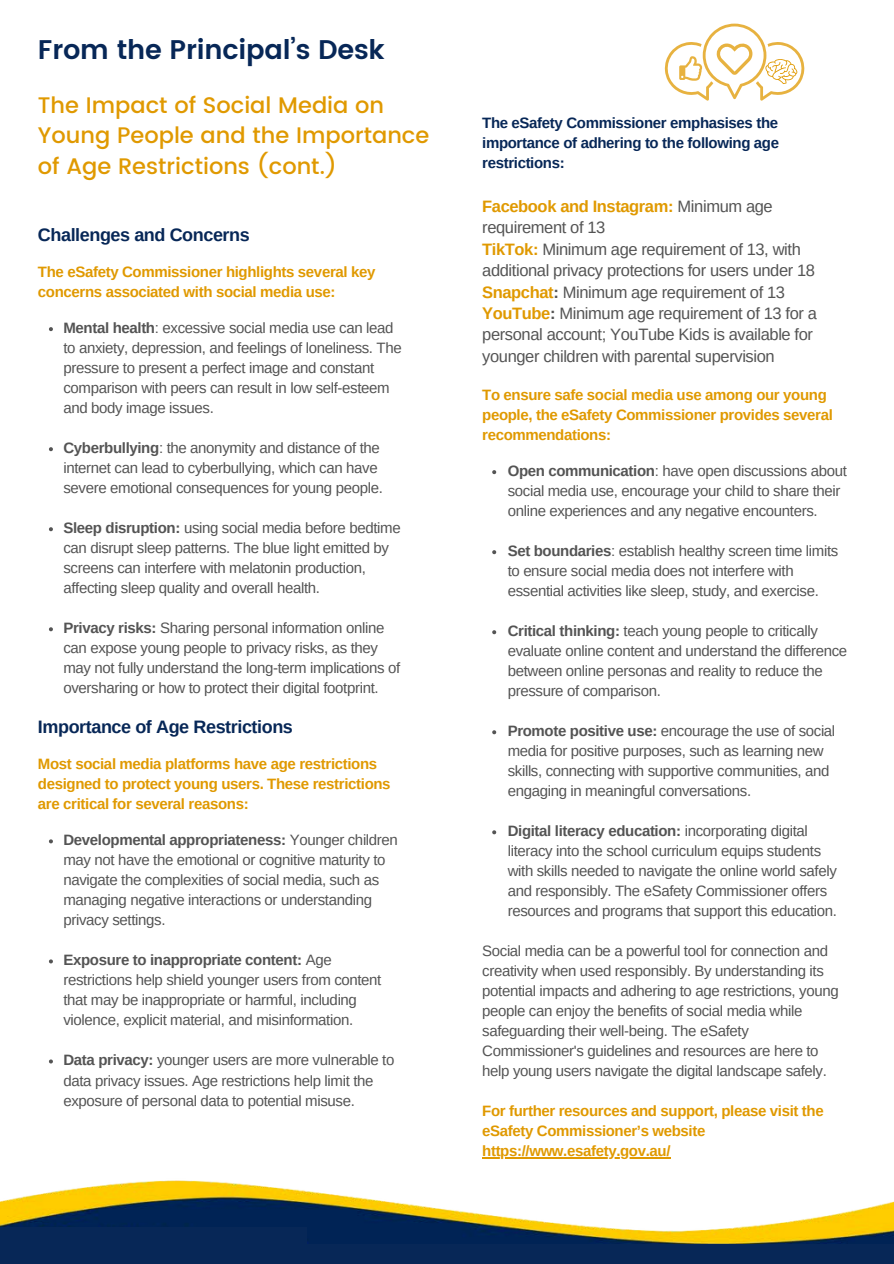
<style>
.page{position:relative;width:894px;height:1264px;background:#fff}
.page>*{position:absolute;margin:0;border:0;box-sizing:border-box;transform-origin:0 0}
.t1{font:600 27px "Poppins";letter-spacing:-.005em;color:#072757}
.t2{font:500 22.5px/30.3px "Poppins";color:#e09900}
.t3{font:700 18px "Arimo";letter-spacing:-.025em;color:#072757}
.t4{font:16.5px/21.3px "Arimo";letter-spacing:-.025em;color:#545454}
.t5{font:15px/20px "Arimo";letter-spacing:-.025em;color:#545454}
.t6{font:700 15px/20px "Arimo";letter-spacing:-.025em;color:#e09900}
.t7{font:700 15px/20.2px "Arimo";letter-spacing:-.025em;color:#072757;text-align:justify}
.s1{font-weight:700}
.s2{font-weight:700;color:#e09900}
</style>
<div class="page">
<img style="left:0;top:1158px;width:893px;height:86px">
<div style="left:0;top:1244px;width:893px;height:19px;background:#072757"></div>
<div style="left:0;top:1227px;width:306px;height:36px;background:#072757"></div>
<svg style="left:664px;top:24px;width:139px;height:77px"></svg>
<svg style="left:49px;top:327px;width:4px;height:4px"></svg>
<svg style="left:49px;top:447px;width:4px;height:4px"></svg>
<svg style="left:49px;top:527px;width:4px;height:4px"></svg>
<svg style="left:49px;top:627px;width:4px;height:4px"></svg>
<svg style="left:49px;top:839px;width:4px;height:4px"></svg>
<svg style="left:49px;top:959px;width:4px;height:4px"></svg>
<svg style="left:49px;top:1059px;width:4px;height:4px"></svg>
<svg style="left:492px;top:470px;width:4px;height:4px"></svg>
<svg style="left:492px;top:550px;width:4px;height:4px"></svg>
<svg style="left:492px;top:630px;width:4px;height:4px"></svg>
<svg style="left:492px;top:730px;width:4px;height:4px"></svg>
<svg style="left:492px;top:830px;width:4px;height:4px"></svg>
<hr style="left:482px;top:1157px;width:188px;height:1px;background:#e09900">
<h5 class="t1" style="left:38px;top:33px;width:348px">From the Principal’s Desk</h5>
<h5 class="t2" style="left:38px;top:90px;width:393px">The Impact of Social Media on<br>Young People and the Importance of Age Restrictions (cont.)</h5>
<h2 class="t3" style="left:38px;top:225px;width:213px">Challenges and Concerns</h2>
<h5 class="t6" style="left:38px;top:262px;width:339px">The eSafety Commissioner highlights several key concerns associated with social media use:</h5>
<h4 class="t5" style="left:63px;top:318px;width:340px"><span class="s1">Mental health</span>: excessive social media use can lead to anxiety, depression, and feelings of loneliness. The pressure to present a perfect image and constant comparison with peers can result in low self-esteem and body image issues.</h4>
<p class="t5" style="left:63px;top:438px;width:321px"><span class="s1">Cyberbullying</span>: the anonymity and distance of the internet can lead to cyberbullying, which can have severe emotional consequences for young people.</p>
<h3 class="t5" style="left:63px;top:518px;width:338px"><span class="s1">Sleep disruption:</span> using social media before bedtime can disrupt sleep patterns. The blue light emitted by screens can interfere with melatonin production, affecting sleep quality and overall health.</h3>
<h5 class="t5" style="left:63px;top:618px;width:338px"><span class="s1">Privacy risks:</span> Sharing personal information online can expose young people to privacy risks, as they may not fully understand the long-term implications of oversharing or how to protect their digital footprint.</h5>
<p class="t3" style="left:38px;top:717px;width:256px">Importance of Age Restrictions</p>
<p class="t6" style="left:38px;top:754px;width:354px">Most social media platforms have age restrictions designed to protect young users. These restrictions are critical for several reasons:</p>
<p class="t5" style="left:63px;top:830px;width:336px"><span class="s1">Developmental appropriateness:</span> Younger children may not have the emotional or cognitive maturity to navigate the complexities of social media, such as managing negative interactions or understanding privacy settings.</p>
<p class="t5" style="left:63px;top:950px;width:319px"><span class="s1">Exposure to inappropriate content:</span> Age restrictions help shield younger users from content that may be inappropriate or harmful, including violence, explicit material, and misinformation.</p>
<h3 class="t5" style="left:63px;top:1050px;width:332px"><span class="s1">Data privacy:</span> younger users are more vulnerable to data privacy issues. Age restrictions help limit the exposure of personal data to potential misuse.</h3>
<p class="t7" style="left:482px;top:112px;width:298px">The eSafety Commissioner emphasises the importance of adhering to the following age restrictions:</p>
<p class="t4" style="left:482px;top:196px;width:334px"><span class="s2">Facebook and Instagram:</span> Minimum age requirement of 13<br><span class="s2">TikTok:</span> Minimum age requirement of 13, with additional privacy protections for users under 18<br><span class="s2">Snapchat</span><span class="s1">:</span> Minimum age requirement of 13</p>
<p class="t4" style="left:482px;top:302px;width:336px"><span class="s2">YouTube</span><span class="s1">:</span> Minimum age requirement of 13 for a personal account; YouTube Kids is available for younger children with parental supervision</p>
<p class="t6" style="left:482px;top:385px;width:352px">To ensure safe social media use among our young people, the eSafety Commissioner provides several recommendations:</p>
<p class="t5" style="left:507px;top:461px;width:340px"><span class="s1">Open communication</span>: have open discussions about social media use, encourage your child to share their online experiences and any negative encounters.</p>
<p class="t5" style="left:507px;top:541px;width:332px"><span class="s1">Set boundaries</span>: establish healthy screen time limits to ensure social media does not interfere with essential activities like sleep, study, and exercise.</p>
<p class="t5" style="left:507px;top:621px;width:341px"><span class="s1">Critical thinking:</span> teach young people to critically evaluate online content and understand the difference between online personas and reality to reduce the pressure of comparison.</p>
<p class="t5" style="left:507px;top:721px;width:329px"><span class="s1">Promote positive use:</span> encourage the use of social media for positive purposes, such as learning new skills, connecting with supportive communities, and engaging in meaningful conversations.</p>
<p class="t5" style="left:507px;top:821px;width:331px"><span class="s1">Digital literacy education:</span> incorporating digital literacy into the school curriculum equips students with skills needed to navigate the online world safely and responsibly. The eSafety Commissioner offers resources and programs that support this education.</p>
<p class="t5" style="left:482px;top:941px;width:358px">Social media can be a powerful tool for connection and creativity when used responsibly. By understanding its potential impacts and adhering to age restrictions, young people can enjoy the benefits of social media while safeguarding their well-being. The eSafety Commissioner's guidelines and resources are here to help young users navigate the digital landscape safely.</p>
<p class="t6" style="left:482px;top:1101px;width:343px">For further resources and support, please visit the eSafety Commissioner’s website</p>
<p class="t6" style="left:482px;top:1141px;width:190px">https://www.esafety.gov.au/</p>
</div>
